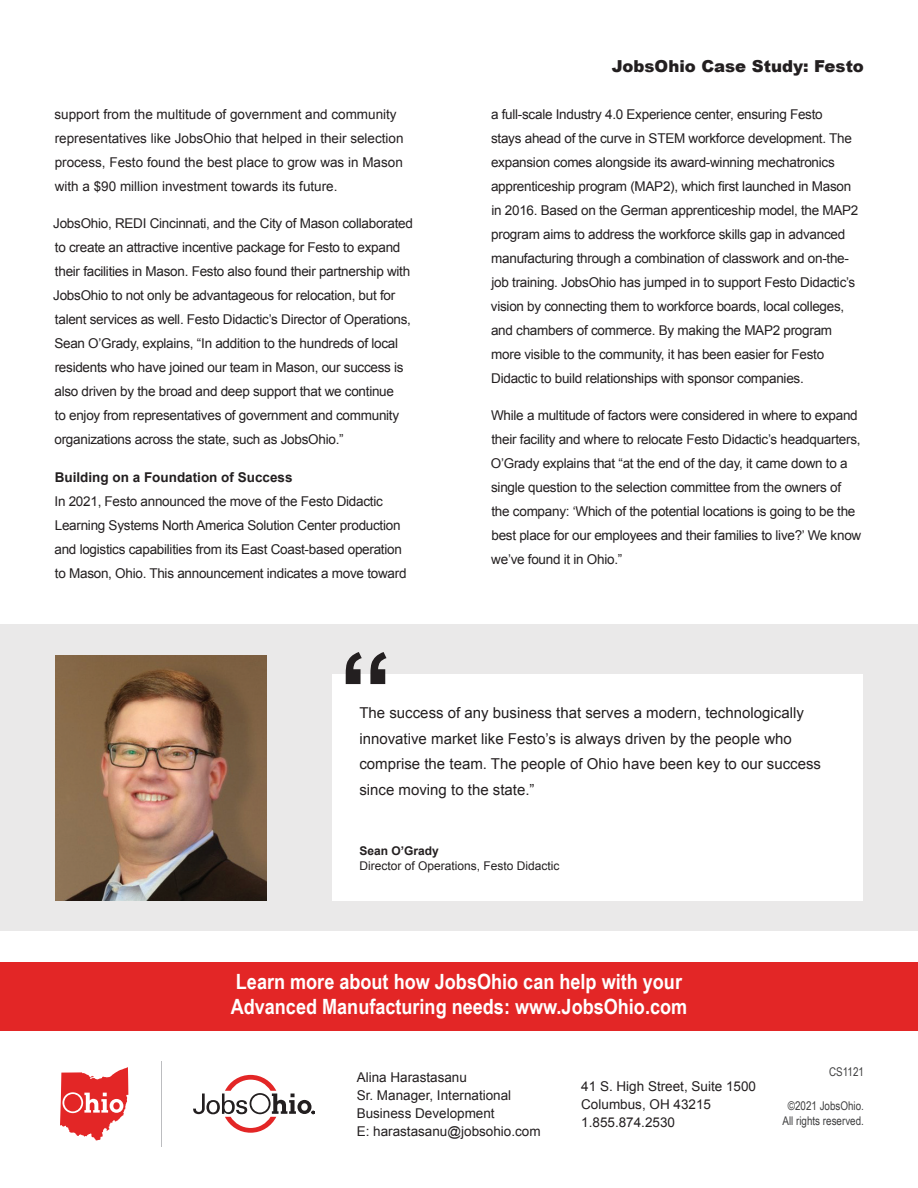
<style>
.page{position:relative;width:918px;height:1188px;background:#fff}
.page>*{position:absolute;margin:0;border:0;box-sizing:border-box;transform-origin:0 0}
.H1_-_Report_Title{font:700 108px "Arial";color:#231f20}
.t1{font:700 21px/25.2px "Arial Narrow";color:#fff;scale:1.05 1}
.H5_-_Paragraph_Title{font:900 16.5px "Arial";color:#231f20}
.t2{font:15px/25.5px "Arial";color:#231f20}
.t3{font:13.5px/24px "Arial";letter-spacing:-.02em;color:#231f20}
.t4{font:13.5px/18px "Arial";color:#231f20}
.t5{font:700 13.5px "Arial";color:#231f20}
.t6{font:12px/15px "Arial Narrow";color:#3e3e3f;text-align:center}
.t7{font:12px "Arial";color:#231f20}
.t8{font:700 12px "Arial";color:#231f20}
</style>
<div class="page">
<div style="left:0;top:624px;width:918px;height:307px;background:#eae9e9"></div>
<div style="left:0;top:963px;width:918px;height:68px;background:#e32626"></div>
<svg style="left:60px;top:1067px;width:68px;height:74px"></svg>
<hr style="left:161px;top:1061px;width:1px;height:85px;background:#bcbdc0">
<svg style="left:193px;top:1075px;width:121px;height:58px"></svg>
<div style="left:332px;top:675px;width:530px;height:226px;background:#fff"></div>
<img style="left:56px;top:655px;width:210px;height:246px">
<p class="t4" style="left:55px;top:102px;width:351px;line-height:24px">support from the multitude of government and community representatives like JobsOhio that helped in their selection process, Festo found the best place to grow was in Mason with a $90 million investment towards its future.</p>
<p class="t3" style="left:53px;top:212px;width:361px">JobsOhio, REDI Cincinnati, and the City of Mason collaborated to create an attractive incentive package for Festo to expand their facilities in Mason. Festo also found their partnership with JobsOhio to not only be advantageous for relocation, but for talent services as well. Festo Didactic’s Director of Operations, Sean O’Grady, explains, “In addition to the hundreds of local residents who have joined our team in Mason, our success is also driven by the broad and deep support that we continue<br>to enjoy from representatives of government and community organizations across the state, such as JobsOhio.”</p>
<p class="t5" style="left:55px;top:468px;width:239px">Building on a Foundation of Success</p>
<p class="t3" style="left:54px;top:489px;width:354px">In 2021, Festo announced the move of the Festo Didactic Learning Systems North America Solution Center production and logistics capabilities from its East Coast-based operation to Mason, Ohio. This announcement indicates a move toward</p>
<p class="H1_-_Report_Title" style="left:339px;top:621px;width:55px">“</p>
<p class="H5_-_Paragraph_Title" style="left:612px;top:54px;width:254px">JobsOhio Case Study: Festo</p>
<p class="t3" style="left:491px;top:102px;width:369px">a full-scale Industry 4.0 Experience center, ensuring Festo<br>stays ahead of the curve in STEM workforce development. The expansion comes alongside its award-winning mechatronics apprenticeship program (MAP2), which first launched in Mason in 2016. Based on the German apprenticeship model, the MAP2 program aims to address the workforce skills gap in advanced manufacturing through a combination of classwork and on-the&shy;job training. JobsOhio has jumped in to support Festo Didactic’s vision by connecting them to workforce boards, local colleges, and chambers of commerce. By making the MAP2 program more visible to the community, it has been easier for Festo Didactic to build relationships with sponsor companies.</p>
<p class="t3" style="left:491px;top:404px;width:372px">While a multitude of factors were considered in where to expand their facility and where to relocate Festo Didactic’s headquarters, O’Grady explains that “at the end of the day, it came down to a single question to the selection committee from the owners of the company: ‘Which of the potential locations is going to be the best place for our employees and their families to live?’ We know we’ve found it in Ohio.”</p>
<p class="t2" style="left:359px;top:701px;width:463px">The success of any business that serves a modern, technologically innovative market like Festo’s is always driven by the people who comprise the team. The people of Ohio have been key to our success since moving to the state.”</p>
<p class="t8" style="left:359px;top:843px;width:81px">Sean O’Grady</p>
<p class="t7" style="left:359px;top:858px;width:202px">Director of Operations, Festo Didactic</p>
<p class="t1" style="left:231px;top:968px;width:436px">Learn more about how JobsOhio can help with your<br>Advanced Manufacturing needs: www.JobsOhio.com</p>
<p class="t4" style="left:357px;top:1068px;width:186px">Alina Harastasanu<br>Sr. Manager, International<br>Business Development<br>E: harastasanu@jobsohio.com</p>
<p class="t4" style="left:581px;top:1077px;width:176px">41 S. High Street, Suite 1500<br>Columbus, OH 43215<br>1.855.874.2530</p>
<p class="t6" style="left:829px;top:1064px;width:36px">CS1121</p>
<p class="t6" style="left:783px;top:1098px;width:83px">©2021 JobsOhio.<br>All rights reserved.</p>
</div>
